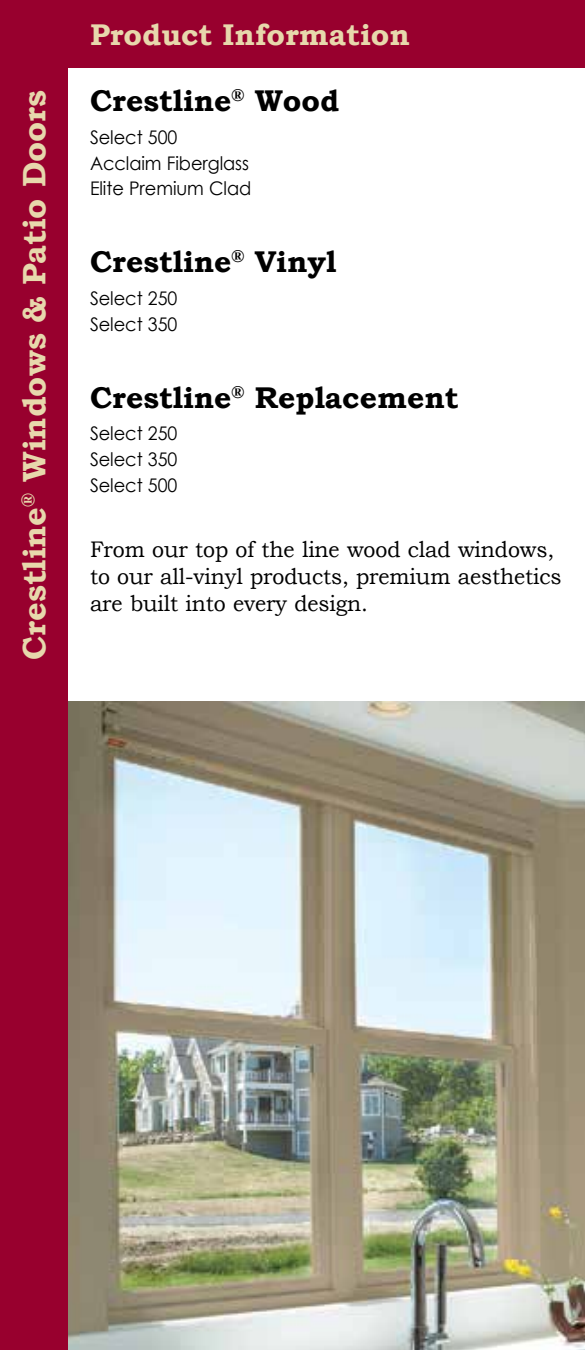
<style>
.page{position:relative;width:585px;height:1350px;background:#fff}
.page>*{position:absolute;margin:0;border:0;box-sizing:border-box;transform-origin:0 0}
.t1{font:700 32.5px "Bookman Old Style";color:#e7d8ac}
.t2{font:700 30px "Bookman Old Style";color:#000}
.t3{font:700 30px "Bookman Old Style";color:#e7d8ac}
.t4{font:22.5px/27px "Bookman Old Style";letter-spacing:-.005em;color:#000;scale:.95 1}
.t5{font:18.75px/25.8px "Century Gothic";letter-spacing:-.005em;color:#000;scale:.95 1}
</style>
<div class="page">
<img style="left:68px;top:702px;width:517px;height:648px">
<div style="left:0;top:0;width:68px;height:1350px;background:#98002e"></div>
<div style="left:0;top:0;width:585px;height:68px;background:#98002e"></div>
<h1 class="t1" style="left:11px;top:660px;width:572px;rotate:-90deg">Crestline<sup>®</sup> Windows &amp; Patio Doors</h1>
<h2 class="t3" style="left:90px;top:13px;width:321px">Product Information</h2>
<h2 class="t2" style="left:90px;top:79px;width:251px">Crestline<sup>®</sup> Wood</h2>
<p class="t5" style="left:90px;top:124px;width:171px">Select 500<br>Acclaim Fiberglass<br>Elite Premium Clad</p>
<h2 class="t2" style="left:90px;top:240px;width:248px">Crestline<sup>®</sup> Vinyl</h2>
<p class="t5" style="left:90px;top:285px;width:93px">Select 250<br>Select 350</p>
<h2 class="t2" style="left:90px;top:376px;width:370px">Crestline<sup>®</sup> Replacement</h2>
<p class="t5" style="left:90px;top:420px;width:93px;text-align:justify">Select 250<br>Select 350<br>Select 500</p>
<p class="t4" style="left:90px;top:536px;width:498px">From our top of the line wood clad windows, to our all-vinyl products, premium aesthetics are built into every design.</p>
</div>
